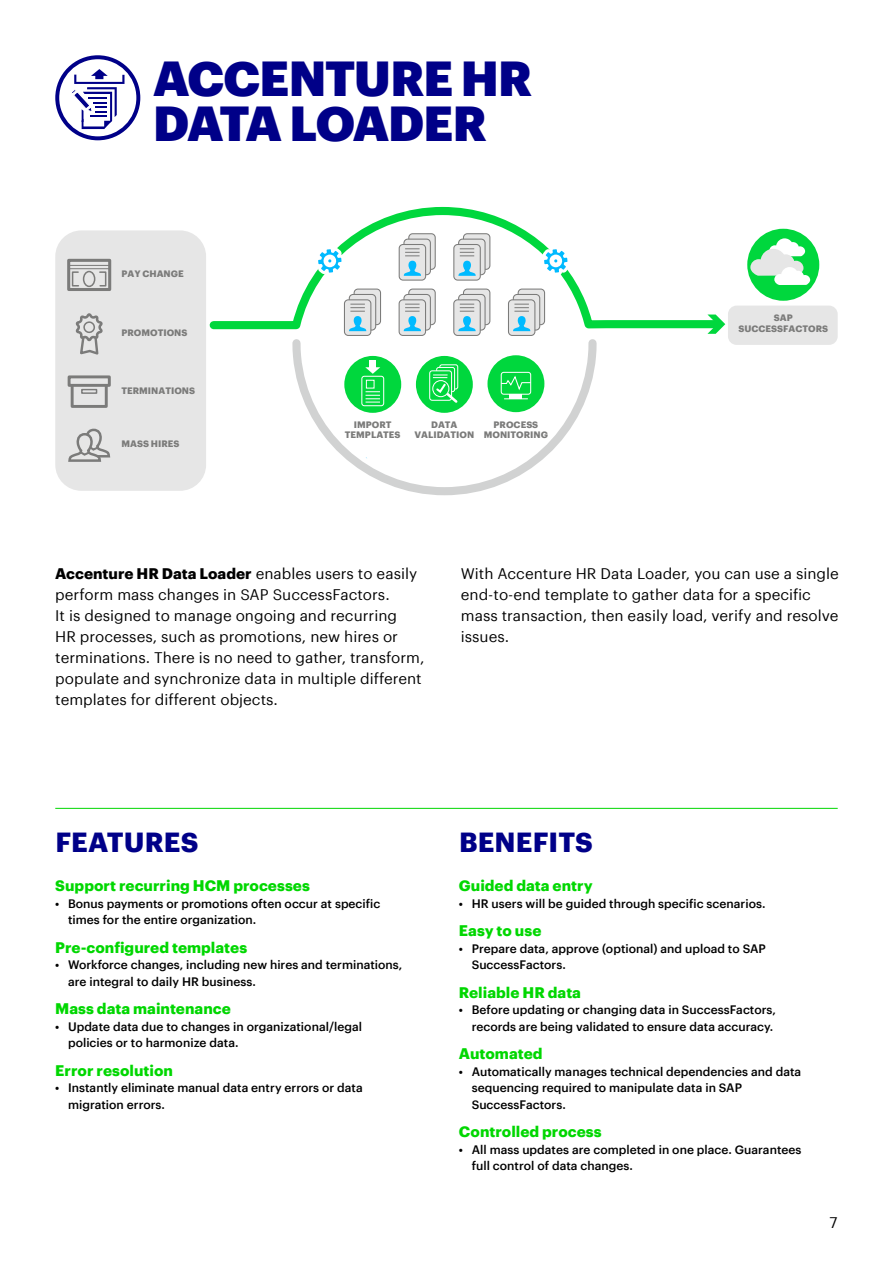
<style>
.page{position:relative;width:893px;height:1263px;background:#fff}
.page>*{position:absolute;margin:0;border:0;box-sizing:border-box;transform-origin:0 0}
.t1{font:900 48px/45px "Graphik";letter-spacing:-.025em;color:#008}
.t2{font:700 27px "Graphik";letter-spacing:.005em;color:#008}
.t3{font:15px/21px "Graphik";color:#000}
.t4{font:700 15px "Graphik";color:#00d700}
.t5{font:500 12px/16.5px "Graphik";color:#000}
.t6{font:700 9.15px/10.2px "Graphik";color:#7b7b7a;text-align:center}
.s1{font-weight:700}
</style>
<div class="page">
<div style="left:55px;top:230px;width:151px;height:261px;background:#e6e6e6;border-radius:26px"></div>
<div style="left:728px;top:306px;width:110px;height:39px;background:#e6e6e6;border-radius:9px"></div>
<svg style="left:209px;top:207px;width:517px;height:126px"></svg>
<svg style="left:707px;top:314px;width:18px;height:20px"></svg>
<svg style="left:292px;top:335px;width:305px;height:161px"></svg>
<svg style="left:315px;top:246px;width:30px;height:30px"></svg>
<svg style="left:541px;top:246px;width:30px;height:30px"></svg>
<div style="left:747px;top:229px;width:72px;height:72px;background:#00d73d;border-radius:50%"></div>
<svg style="left:750px;top:238px;width:60px;height:47px"></svg>
<div style="left:409px;top:289px;width:26px;height:36px;background:#e6e6e6;border-radius:4px"></div>
<div style="left:408px;top:289px;width:28px;height:36px;border:1px solid #7b7b7a;border-radius:4px"></div>
<div style="left:404px;top:294px;width:26px;height:36px;background:#e6e6e6;border-radius:4px"></div>
<div style="left:403px;top:294px;width:28px;height:37px;border:1px solid #7b7b7a;border-radius:4px"></div>
<div style="left:399px;top:300px;width:27px;height:35px;background:#e6e6e6;border-radius:4px"></div>
<div style="left:399px;top:299px;width:27px;height:37px;border:1px solid #7b7b7a;border-radius:4px"></div>
<div style="left:463px;top:289px;width:27px;height:36px;background:#e6e6e6;border-radius:4px"></div>
<div style="left:463px;top:289px;width:27px;height:36px;border:1px solid #7b7b7a;border-radius:4px"></div>
<div style="left:459px;top:294px;width:26px;height:36px;background:#e6e6e6;border-radius:4px"></div>
<div style="left:458px;top:294px;width:28px;height:37px;border:1px solid #7b7b7a;border-radius:4px"></div>
<div style="left:454px;top:300px;width:26px;height:35px;background:#e6e6e6;border-radius:4px"></div>
<div style="left:453px;top:299px;width:28px;height:37px;border:1px solid #7b7b7a;border-radius:4px"></div>
<div style="left:409px;top:234px;width:26px;height:35px;background:#e6e6e6;border-radius:4px"></div>
<div style="left:408px;top:233px;width:28px;height:37px;border:1px solid #7b7b7a;border-radius:4px"></div>
<div style="left:404px;top:239px;width:26px;height:36px;background:linear-gradient(to right,#e5e5e6,#e3e3e3);border-radius:4px"></div>
<div style="left:403px;top:239px;width:28px;height:36px;border:1px solid #7b7b7a;border-radius:4px"></div>
<div style="left:399px;top:244px;width:27px;height:36px;background:#e6e6e6;border-radius:4px"></div>
<div style="left:399px;top:244px;width:27px;height:37px;border:1px solid #7b7b7a;border-radius:4px"></div>
<div style="left:463px;top:234px;width:27px;height:35px;background:#e6e6e6;border-radius:4px"></div>
<div style="left:463px;top:233px;width:27px;height:37px;border:1px solid #7b7b7a;border-radius:4px"></div>
<div style="left:459px;top:239px;width:26px;height:36px;background:#e6e6e6;border-radius:4px"></div>
<div style="left:458px;top:239px;width:28px;height:36px;border:1px solid #7b7b7a;border-radius:4px"></div>
<div style="left:454px;top:244px;width:26px;height:36px;background:#e6e6e6;border-radius:4px"></div>
<div style="left:453px;top:244px;width:28px;height:37px;border:1px solid #7b7b7a;border-radius:4px"></div>
<svg style="left:518px;top:289px;width:27px;height:36px"></svg>
<div style="left:518px;top:289px;width:27px;height:36px;border:1px solid #7b7b7a;border-radius:4px"></div>
<svg style="left:513px;top:294px;width:27px;height:36px"></svg>
<div style="left:513px;top:294px;width:27px;height:37px;border:1px solid #7b7b7a;border-radius:4px"></div>
<div style="left:508px;top:300px;width:27px;height:35px;background:#e6e6e6;border-radius:4px"></div>
<div style="left:508px;top:299px;width:27px;height:37px;border:1px solid #7b7b7a;border-radius:4px"></div>
<div style="left:344px;top:356px;width:57px;height:57px;background:#00d73d;border-radius:50%"></div>
<svg style="left:365px;top:367px;width:15px;height:7px"></svg>
<div style="left:370px;top:360px;width:6px;height:8px;background:#fff"></div>
<div style="left:361px;top:376px;width:23px;height:30px;border:1px solid #fff;border-radius:3px"></div>
<div style="left:366px;top:380px;width:9px;height:9px;border:1px solid #fff"></div>
<svg style="left:366px;top:391px;width:14px;height:12px"></svg>
<div style="left:416px;top:356px;width:57px;height:57px;background:#00d73d;border-radius:50%"></div>
<svg style="left:440px;top:365px;width:18px;height:24px"></svg>
<div style="left:439px;top:364px;width:19px;height:25px;border:1px solid #fff;border-radius:2px"></div>
<div style="left:437px;top:367px;width:18px;height:25px;background:#00d73d;border-radius:2px"></div>
<div style="left:436px;top:367px;width:19px;height:25px;border:1px solid #fff;border-radius:2px"></div>
<div style="left:430px;top:371px;width:22px;height:29px;background:#00d73d;border-radius:3px"></div>
<div style="left:429px;top:370px;width:23px;height:31px;border:1px solid #fff;border-radius:3px"></div>
<div style="left:432px;top:380px;width:17px;height:17px;border:1px solid #fff;border-radius:50%"></div>
<svg style="left:433px;top:374px;width:26px;height:29px"></svg>
<div style="left:487px;top:355px;width:57px;height:57px;background:#00d73d;border-radius:50%"></div>
<div style="left:501px;top:372px;width:30px;height:23px;border:1px solid #fff;border-radius:3px"></div>
<hr style="left:510px;top:394px;width:12px;height:4px;background:#fff">
<svg style="left:504px;top:398px;width:24px;height:1px"></svg>
<svg style="left:500px;top:374px;width:32px;height:18px"></svg>
<div style="left:67px;top:259px;width:44px;height:32px;border:3px solid #7b7b7a"></div>
<hr style="left:70px;top:265px;width:40px;height:1px;background:#7b7b7a">
<hr style="left:70px;top:268px;width:39px;height:1px;background:#7b7b7a">
<div style="left:72px;top:271px;width:7px;height:15px;border:2px solid #7b7b7a"></div>
<div style="left:99px;top:271px;width:7px;height:15px;border:2px solid #7b7b7a"></div>
<div style="left:83px;top:271px;width:12px;height:16px;border:2px solid #7b7b7a;border-radius:50%"></div>
<div style="left:68px;top:375px;width:43px;height:12px;border:3px solid #7b7b7a"></div>
<div style="left:81px;top:389px;width:16px;height:5px;border:1px solid #7b7b7a"></div>
<div style="left:71px;top:383px;width:37px;height:25px;border:3px solid #7b7b7a"></div>
<svg style="left:73px;top:283px;width:32px;height:72px"></svg>
<svg style="left:68px;top:428px;width:43px;height:34px"></svg>
<svg style="left:354px;top:289px;width:27px;height:36px"></svg>
<div style="left:354px;top:289px;width:27px;height:36px;border:1px solid #7b7b7a;border-radius:4px"></div>
<svg style="left:349px;top:294px;width:27px;height:36px"></svg>
<div style="left:349px;top:294px;width:27px;height:37px;border:1px solid #7b7b7a;border-radius:4px"></div>
<div style="left:344px;top:300px;width:27px;height:35px;background:#e6e6e6;border-radius:4px"></div>
<div style="left:344px;top:299px;width:27px;height:37px;border:1px solid #7b7b7a;border-radius:4px"></div>
<svg style="left:349px;top:304px;width:17px;height:27px"></svg>
<svg style="left:404px;top:304px;width:17px;height:27px"></svg>
<svg style="left:458px;top:304px;width:18px;height:27px"></svg>
<svg style="left:404px;top:248px;width:17px;height:28px"></svg>
<svg style="left:458px;top:248px;width:18px;height:28px"></svg>
<svg style="left:513px;top:304px;width:17px;height:27px"></svg>
<hr style="left:55px;top:808px;width:783px;height:1px;background:#00d700">
<svg style="left:55px;top:55px;width:85px;height:85px"></svg>
<h1 class="t1" style="left:153px;top:52px;width:381px">ACCENTURE HR<br>DATA LOADER</h1>
<p class="t6" style="left:121px;top:268px;width:64px">PAY CHANGE</p>
<p class="t6" style="left:121px;top:326px;width:68px">PROMOTIONS</p>
<p class="t6" style="left:121px;top:384px;width:75px">TERMINATIONS</p>
<p class="t6" style="left:121px;top:438px;width:60px">MASS HIRES</p>
<p class="t6" style="left:345px;top:419px;width:57px">IMPORT<br>TEMPLATES</p>
<p class="t6" style="left:414px;top:419px;width:61px">DATA<br>VALIDATION</p>
<p class="t6" style="left:484px;top:419px;width:66px">PROCESS<br>MONITORING</p>
<p class="t6" style="left:738px;top:312px;width:91px;line-height:10.9px">SAP<br>SUCCESSFACTORS</p>
<p class="t3" style="left:55px;top:562px;width:371px"><span class="s1">Accenture HR Data Loader</span> enables users to easily perform mass changes in SAP SuccessFactors.<br>It is designed to manage ongoing and recurring<br>HR processes, such as promotions, new hires or terminations. There is no need to gather, transform, populate and synchronize data in multiple different templates for different objects.</p>
<p class="t3" style="left:461px;top:562px;width:379px">With Accenture HR Data Loader, you can use a single end-to-end template to gather data for a specific mass transaction, then easily load, verify and resolve issues.</p>
<h2 class="t2" style="left:55px;top:821px;width:145px">FEATURES</h2>
<p class="t4" style="left:55px;top:874px;width:256px">Support recurring HCM processes</p>
<p class="t5" style="left:68px;top:894px;width:314px;text-indent:-13px">• Bonus payments or promotions often occur at specific times for the entire organization.</p>
<p class="t4" style="left:55px;top:936px;width:193px">Pre-configured templates</p>
<p class="t5" style="left:68px;top:955px;width:336px;text-indent:-13px">• Workforce changes, including new hires and terminations, are integral to daily HR business.</p>
<p class="t4" style="left:55px;top:997px;width:177px">Mass data maintenance</p>
<p class="t5" style="left:68px;top:1017px;width:295px;text-indent:-13px">• Update data due to changes in organizational/legal policies or to harmonize data.</p>
<p class="t4" style="left:55px;top:1059px;width:119px">Error resolution</p>
<p class="t5" style="left:68px;top:1078px;width:296px;text-indent:-13px">• Instantly eliminate manual data entry errors or data migration errors.</p>
<h2 class="t2" style="left:459px;top:821px;width:135px">BENEFITS</h2>
<p class="t4" style="left:459px;top:874px;width:135px">Guided data entry</p>
<p class="t5" style="left:459px;top:894px;width:308px">• HR users will be guided through specific scenarios.</p>
<p class="t4" style="left:459px;top:919px;width:84px">Easy to use</p>
<p class="t5" style="left:472px;top:939px;width:296px;text-indent:-13px">• Prepare data, approve (optional) and upload to SAP<br>SuccessFactors.</p>
<p class="t4" style="left:459px;top:981px;width:124px">Reliable HR data</p>
<p class="t5" style="left:459px;top:1000px;width:319px;text-align:right">• Before updating or changing data in SuccessFactors, records are being validated to ensure data accuracy.</p>
<p class="t4" style="left:459px;top:1042px;width:85px">Automated</p>
<p class="t5" style="left:472px;top:1062px;width:331px;text-indent:-13px">• Automatically manages technical dependencies and data sequencing required to manipulate data in SAP<br>SuccessFactors.</p>
<p class="t4" style="left:459px;top:1120px;width:144px">Controlled process</p>
<p class="t5" style="left:472px;top:1140px;width:331px;text-indent:-13px">• All mass updates are completed in one place. Guarantees full control of data changes.</p>
<p class="t3" style="left:830px;top:1211px;width:10px">7</p>
</div>
